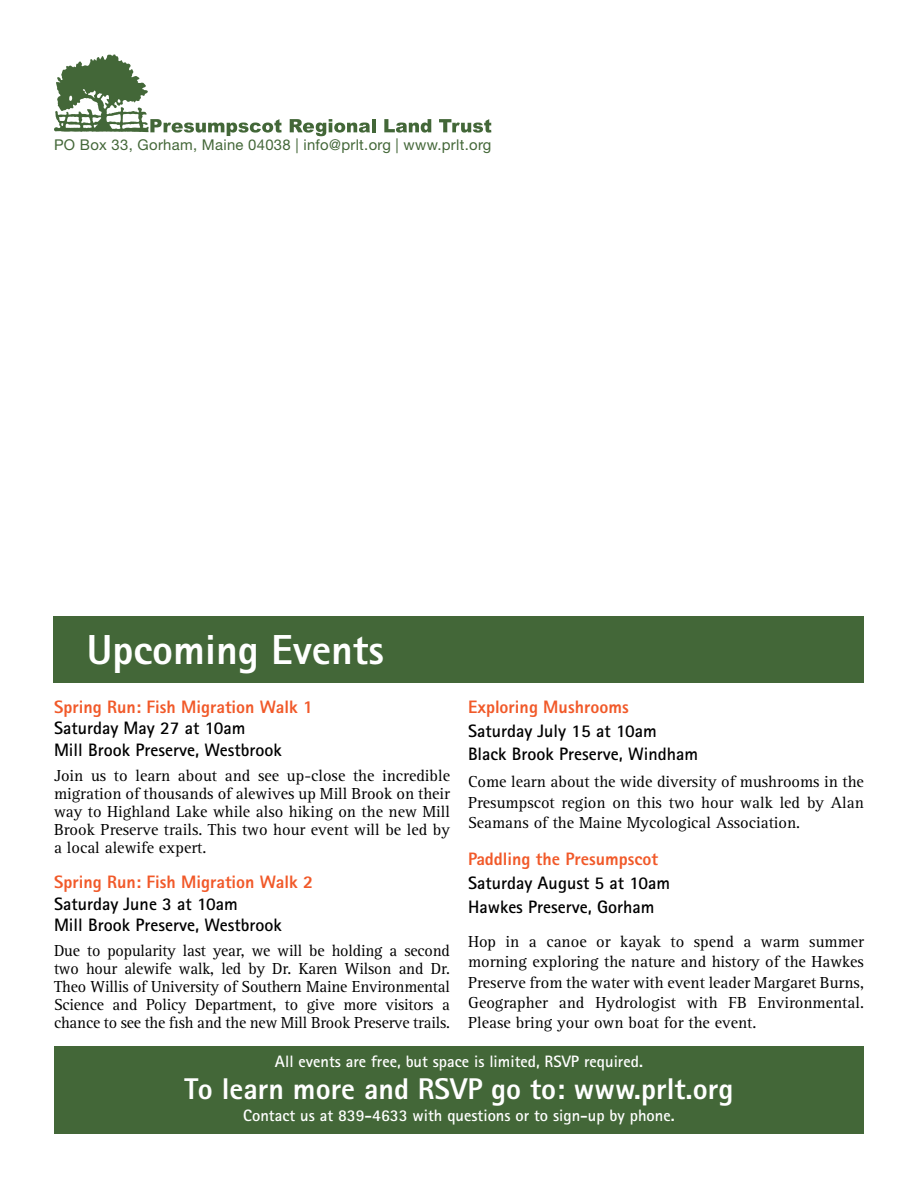
<style>
.page{position:relative;width:918px;height:1188px;background:#fff}
.page>*{position:absolute;margin:0;border:0;box-sizing:border-box;transform-origin:0 0}
.t1{font:800 42px "Rotis Sans Serif Std";color:#fff}
.t2{font:800 30px "Rotis Sans Serif Std";color:#fff}
.t3{font:700 18px "Rotis Sans Serif Std";color:#000}
.t4{font:800 18px "Rotis Sans Serif Std";color:#f15929}
.t5{font:16.5px/18px "Rotis Serif Std";color:#000;text-align:justify}
.t6{font:700 16.5px "Rotis Sans Serif Std";color:#fff}
.t7{font:14.85px "Helvetica Neue LT Std";letter-spacing:.02em;color:#436738}
</style>
<div class="page">
<svg style="left:290px;top:119px;width:80px;height:17px"></svg>
<hr style="left:372px;top:119px;width:4px;height:13px;background:#436738">
<svg style="left:384px;top:119px;width:47px;height:14px"></svg>
<svg style="left:439px;top:119px;width:52px;height:14px"></svg>
<svg style="left:54px;top:54px;width:228px;height:82px"></svg>
<div style="left:54px;top:616px;width:810px;height:67px;background:#436738"></div>
<div style="left:54px;top:1047px;width:810px;height:87px;background:#436738"></div>
<p class="t7" style="left:54px;top:136px;width:439px">PO Box 33, Gorham, Maine 04038 | info@prlt.org | www.prlt.org</p>
<p class="t1" style="left:87px;top:623px;width:299px">Upcoming Events</p>
<p class="t4" style="left:54px;top:695px;width:261px">Spring Run: Fish Migration Walk 1</p>
<p class="t3" style="left:54px;top:717px;width:193px">Saturday May 27 at 10am</p>
<p class="t3" style="left:54px;top:738px;width:229px">Mill Brook Preserve, Westbrook</p>
<p class="t5" style="left:54px;top:767px;width:398px">Join us to learn about and see up-close the incredible migration of thousands of alewives up Mill Brook on their way to Highland Lake while also hiking on the new Mill Brook Preserve trails. This two hour event will be led by a local alewife expert.</p>
<p class="t4" style="left:54px;top:870px;width:261px">Spring Run: Fish Migration Walk 2</p>
<p class="t3" style="left:54px;top:892px;width:185px">Saturday June 3 at 10am</p>
<p class="t3" style="left:54px;top:914px;width:229px">Mill Brook Preserve, Westbrook</p>
<p class="t5" style="left:54px;top:942px;width:398px">Due to popularity last year, we will be holding a second two hour alewife walk, led by Dr. Karen Wilson and Dr.<br>Theo Willis of University of Southern Maine Environmental Science and Policy Department, to give more visitors a chance to see the fish and the new Mill Brook Preserve trails.</p>
<p class="t4" style="left:468px;top:695px;width:162px">Exploring Mushrooms</p>
<p class="t3" style="left:468px;top:719px;width:190px">Saturday July 15 at 10am</p>
<p class="t3" style="left:468px;top:743px;width:232px">Black Brook Preserve, Windham</p>
<p class="t5" style="left:468px;top:772px;width:397px;line-height:20.2px">Come learn about the wide diversity of mushrooms in the Presumpscot region on this two hour walk led by Alan Seamans of the Maine Mycological Association.</p>
<p class="t4" style="left:468px;top:848px;width:192px">Paddling the Presumpscot</p>
<p class="t3" style="left:468px;top:872px;width:204px">Saturday August 5 at 10am</p>
<p class="t3" style="left:468px;top:896px;width:188px">Hawkes Preserve, Gorham</p>
<p class="t5" style="left:468px;top:932px;width:398px;line-height:20.2px">Hop in a canoe or kayak to spend a warm summer morning exploring the nature and history of the Hawkes Preserve from the water with event leader Margaret Burns, Geographer and Hydrologist with FB Environmental.<br>Please bring your own boat for the event.</p>
<p class="t6" style="left:275px;top:1051px;width:370px">All events are free, but space is limited, RSVP required.</p>
<p class="t2" style="left:185px;top:1070px;width:550px">To learn more and RSVP go to: www.prlt.org</p>
<p class="t6" style="left:243px;top:1105px;width:433px">Contact us at 839-4633 with questions or to sign-up by phone.</p>
</div>
